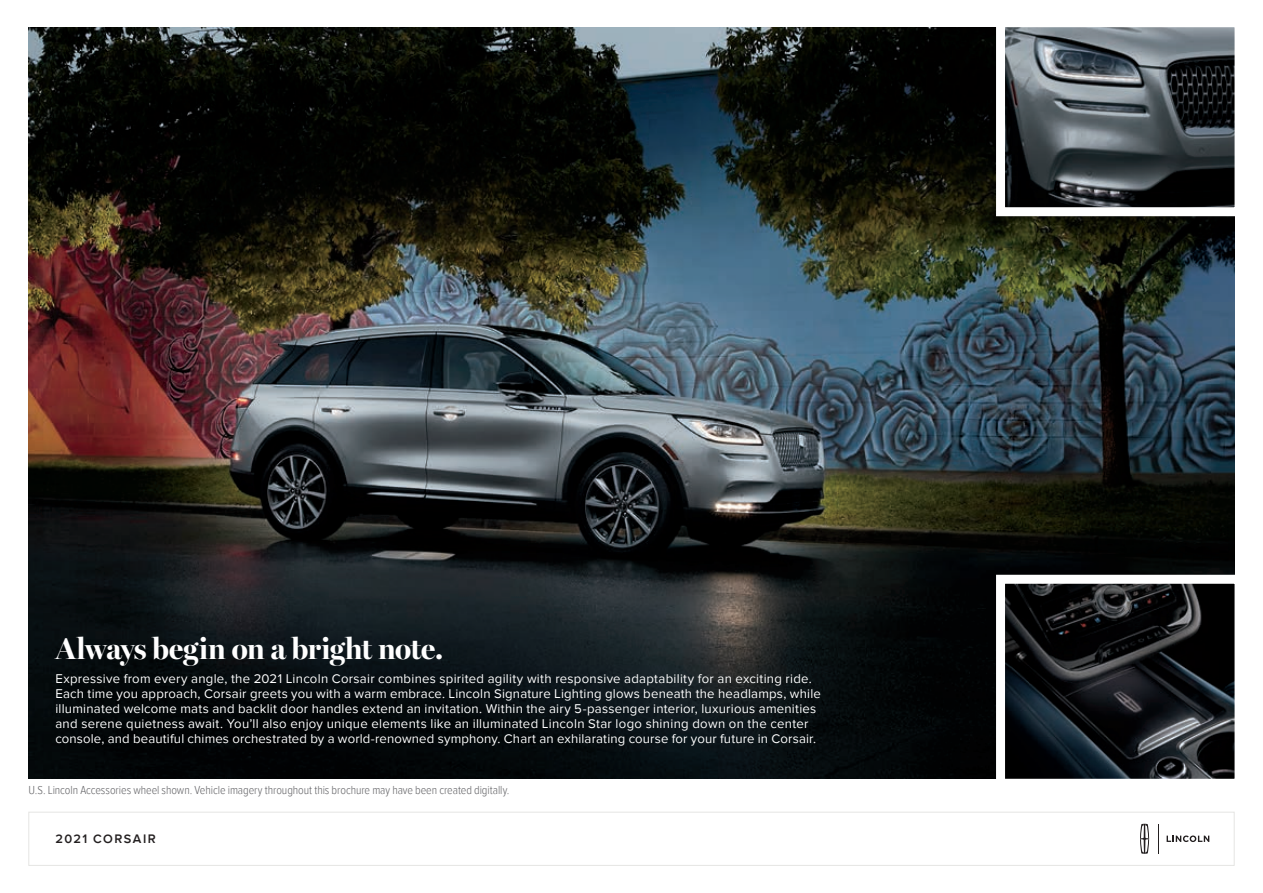
<style>
.page{position:relative;width:1263px;height:893px;background:#fff}
.page>*{position:absolute;margin:0;border:0;box-sizing:border-box;transform-origin:0 0}
.t1{font:700 30px "Miller Banner";letter-spacing:-.005em;color:#fff}
.t2{font:13.2px/15px "Proxima Nova";letter-spacing:.02em;color:#fff}
.t3{font:600 12.75px "Proxima Nova";letter-spacing:.11em;color:#231f20}
.t4{font:300 12px "Proxima Nova Cond";letter-spacing:-.005em;color:#636366}
</style>
<div class="page">
<svg style="left:1140px;top:824px;width:9px;height:30px"></svg>
<svg style="left:1158px;top:824px;width:1px;height:29px"></svg>
<svg style="left:1166px;top:835px;width:43px;height:7px"></svg>
<div style="left:28px;top:812px;width:1206px;height:54px;border:1px solid #e5e5e3"></div>
<img style="left:28px;top:27px;width:1206px;height:752px">
<svg style="left:991px;top:570px;width:244px;height:209px;background:#27292c"></svg>
<svg style="left:991px;top:27px;width:244px;height:194px;background:#535a5d"></svg>
<h1 class="t1" style="left:55px;top:630px;width:389px">Always begin on a bright note.</h1>
<p class="t2" style="left:55px;top:671px;width:767px">Expressive from every angle, the 2021 Lincoln Corsair combines spirited agility with responsive adaptability for an exciting ride.<br>Each time you approach, Corsair greets you with a warm embrace. Lincoln Signature Lighting glows beneath the headlamps, while illuminated welcome mats and backlit door handles extend an invitation. Within the airy 5-passenger interior, luxurious amenities and serene quietness await. You’ll also enjoy unique elements like an illuminated Lincoln Star logo shining down on the center console, and beautiful chimes orchestrated by a world-renowned symphony. Chart an exhilarating course for your future in Corsair.</p>
<p class="t4" style="left:28px;top:784px;width:483px">U.S. Lincoln Accessories wheel shown. Vehicle imagery throughout this brochure may have been created digitally.</p>
<p class="t3" style="left:55px;top:831px;width:102px">2021 CORSAIR</p>
</div>
